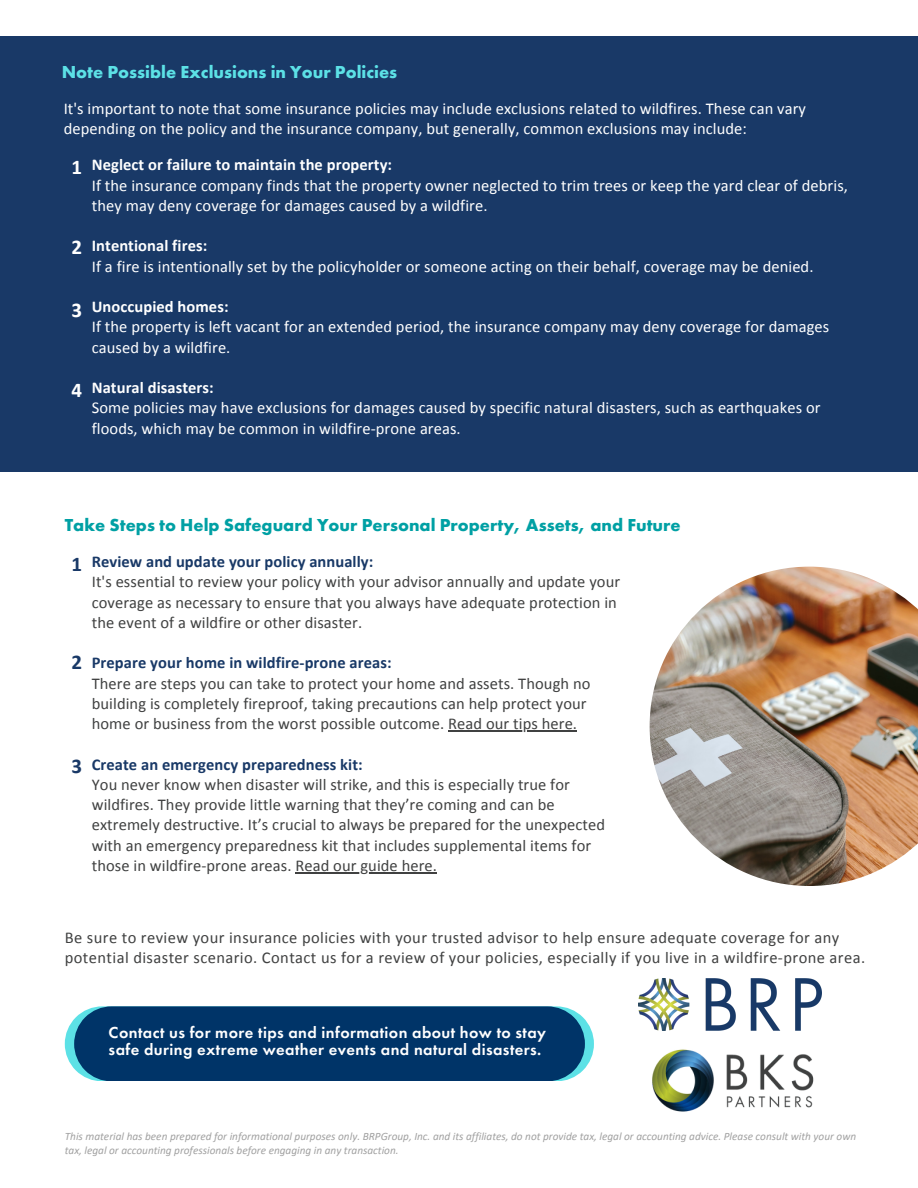
<style>
.page{position:relative;width:918px;height:1188px;background:#fff}
.page>*{position:absolute;margin:0;border:0;box-sizing:border-box;transform-origin:0 0}
.t1{font:700 21px "Calibri";color:#fff}
.t2{font:700 21px "Calibri";color:#193967}
.t3{font:700 18px "Futura PT";color:#00a0a4}
.t4{font:700 18px "Futura PT";color:#5ce1e6}
.t5{font:16.5px/20.2px "Calibri";letter-spacing:.005em;color:#fff}
.t6{font:16.5px/20.2px "Calibri";letter-spacing:.005em;color:#404141}
.t7{font:16.5px/19.2px "Calibri";letter-spacing:.025em;color:#404141}
.t8{font:700 16.5px "Calibri";letter-spacing:.005em;color:#193967}
.t9{font:600 16.5px "Futura PT";letter-spacing:.025em;color:#fff}
.t10{font:700 16.5px "Calibri";letter-spacing:.005em;color:#fff}
.t11{font:italic 11.25px/14.1px "Calibri";color:#a1a1a1}
</style>
<div class="page">
<div style="left:0;top:37px;width:918px;height:435px;background:#193967"></div>
<svg style="left:65px;top:1006px;width:529px;height:75px;background:#0b4071"></svg>
<img style="left:650px;top:567px;width:268px;height:319px">
<hr style="left:448px;top:730px;width:129px;height:1px;background:#404141">
<hr style="left:295px;top:872px;width:142px;height:1px;background:#404141">
<img style="left:639px;top:979px;width:183px;height:52px">
<img style="left:652px;top:1049px;width:162px;height:63px">
<p class="t4" style="left:62px;top:64px;width:337px">Note Possible Exclusions in Your Policies</p>
<p class="t5" style="left:64px;top:100px;width:744px">It's important to note that some insurance policies may include exclusions related to wildfires. These can vary depending on the policy and the insurance company, but generally, common exclusions may include:</p>
<p class="t1" style="left:71px;top:159px;width:12px">1</p>
<p class="t10" style="left:92px;top:158px;width:302px">Neglect or failure to maintain the property:</p>
<p class="t5" style="left:92px;top:176px;width:758px">If the insurance company finds that the property owner neglected to trim trees or keep the yard clear of debris, they may deny coverage for damages caused by a wildfire.</p>
<p class="t10" style="left:92px;top:239px;width:117px">Intentional fires:</p>
<p class="t5" style="left:92px;top:257px;width:723px">If a fire is intentionally set by the policyholder or someone acting on their behalf, coverage may be denied.</p>
<p class="t10" style="left:92px;top:300px;width:138px">Unoccupied homes:</p>
<p class="t5" style="left:92px;top:318px;width:739px">If the property is left vacant for an extended period, the insurance company may deny coverage for damages caused by a wildfire.</p>
<p class="t10" style="left:92px;top:381px;width:123px">Natural disasters:</p>
<p class="t5" style="left:92px;top:399px;width:730px">Some policies may have exclusions for damages caused by specific natural disasters, such as earthquakes or floods, which may be common in wildfire-prone areas.</p>
<p class="t1" style="left:71px;top:238px;width:12px">2</p>
<p class="t1" style="left:71px;top:301px;width:12px">3</p>
<p class="t1" style="left:71px;top:382px;width:12px">4</p>
<p class="t3" style="left:65px;top:517px;width:617px">Take Steps to Help Safeguard Your Personal Property, Assets, and Future</p>
<p class="t8" style="left:92px;top:555px;width:283px">Review and update your policy annually:</p>
<p class="t6" style="left:92px;top:573px;width:530px">It's essential to review your policy with your advisor annually and update your coverage as necessary to ensure that you always have adequate protection in the event of a wildfire or other disaster.</p>
<p class="t8" style="left:92px;top:656px;width:301px">Prepare your home in wildfire-prone areas:</p>
<p class="t6" style="left:92px;top:674px;width:500px">There are steps you can take to protect your home and assets. Though no building is completely fireproof, taking precautions can help protect your home or business from the worst possible outcome. Read our tips here.</p>
<p class="t8" style="left:92px;top:757px;width:272px">Create an emergency preparedness kit:</p>
<p class="t6" style="left:92px;top:776px;width:515px">You never know when disaster will strike, and this is especially true for wildfires. They provide little warning that they’re coming and can be extremely destructive. It’s crucial to always be prepared for the unexpected with an emergency preparedness kit that includes supplemental items for those in wildfire-prone areas. Read our guide here.</p>
<p class="t2" style="left:71px;top:555px;width:12px">1</p>
<p class="t2" style="left:71px;top:654px;width:12px">2</p>
<p class="t2" style="left:71px;top:757px;width:12px">3</p>
<p class="t7" style="left:65px;top:930px;width:802px">Be sure to review your insurance policies with your trusted advisor to help ensure adequate coverage for any potential disaster scenario. Contact us for a review of your policies, especially if you live in a wildfire-prone area.</p>
<p class="t9" style="left:109px;top:1026px;width:439px">Contact us for more tips and information about how to stay</p>
<p class="t9" style="left:109px;top:1043px;width:434px">safe during extreme weather events and natural disasters.</p>
<p class="t11" style="left:65px;top:1130px;width:793px">This material has been prepared for informational purposes only. BRPGroup, Inc. and its affiliates, do not provide tax, legal or accounting advice. Please consult with your own tax, legal or accounting professionals before engaging in any transaction.</p>
</div>
